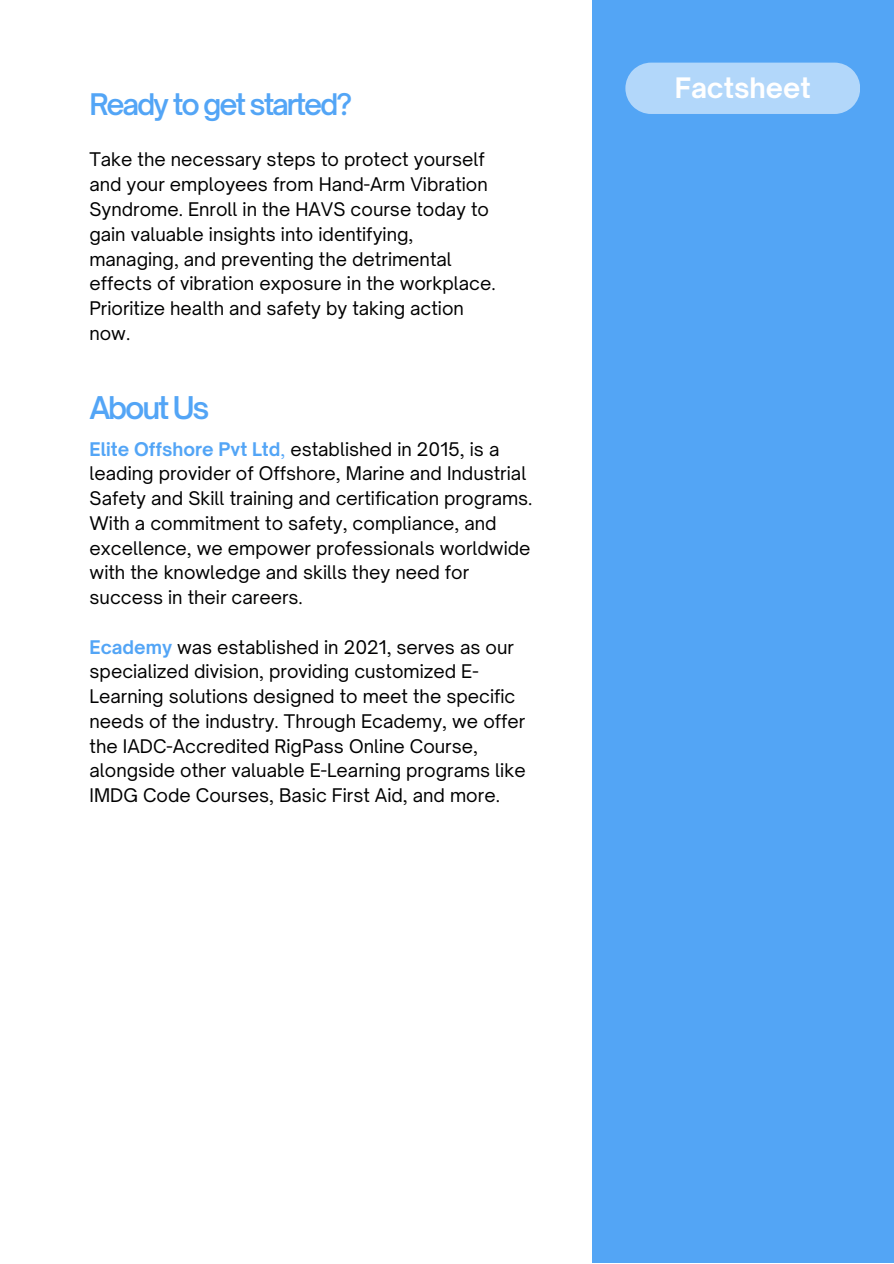
<style>
.page{position:relative;width:894px;height:1264px;background:#fff}
.page>*{position:absolute;margin:0;border:0;box-sizing:border-box;transform-origin:0 0}
.t1{font:600 30px "Open Sauce One";letter-spacing:-.075em;color:#53a5f6}
.t2{font:600 28.5px "Open Sauce One";letter-spacing:-.075em;color:#53a5f6}
.t3{font:700 27px "Open Sauce One";color:#fff}
.t4{font:18px/24.8px "Open Sauce One";color:#000001}
.s1{font-weight:700;color:#53a5f6}
.s2{color:#53a5f6}
</style>
<div class="page">
<div style="left:591px;top:0;width:302px;height:1262px;background:#53a5f5"></div>
<div style="left:625px;top:63px;width:235px;height:51px;background:#b2d7fa"></div>
<p class="t2" style="left:89px;top:86px;width:264px">Ready to get started?</p>
<p class="t4" style="left:89px;top:147px;width:408px">Take the necessary steps to protect yourself and your employees from Hand-Arm Vibration Syndrome. Enroll in the HAVS course today to gain valuable insights into identifying, managing, and preventing the detrimental effects of vibration exposure in the workplace.<br>Prioritize health and safety by taking action now.</p>
<p class="t1" style="left:89px;top:389px;width:122px">About Us</p>
<h1 class="t4" style="left:90px;top:436px;width:444px"><span class="s1">Elite Offshore Pvt Ltd</span><span class="s2">,</span> established in 2015, is a leading provider of Offshore, Marine and Industrial Safety and Skill training and certification programs.<br>With a commitment to safety, compliance, and excellence, we empower professionals worldwide with the knowledge and skills they need for success in their careers.</h1>
<p class="t4" style="left:90px;top:634px;width:437px"><span class="s1">Ecademy</span> was established in 2021, serves as our specialized division, providing customized E-Learning solutions designed to meet the specific needs of the industry. Through Ecademy, we offer the IADC-Accredited RigPass Online Course, alongside other valuable E-Learning programs like IMDG Code Courses, Basic First Aid, and more.</p>
<h2 class="t3" style="left:674px;top:71px;width:138px">Factsheet</h2>
</div>
